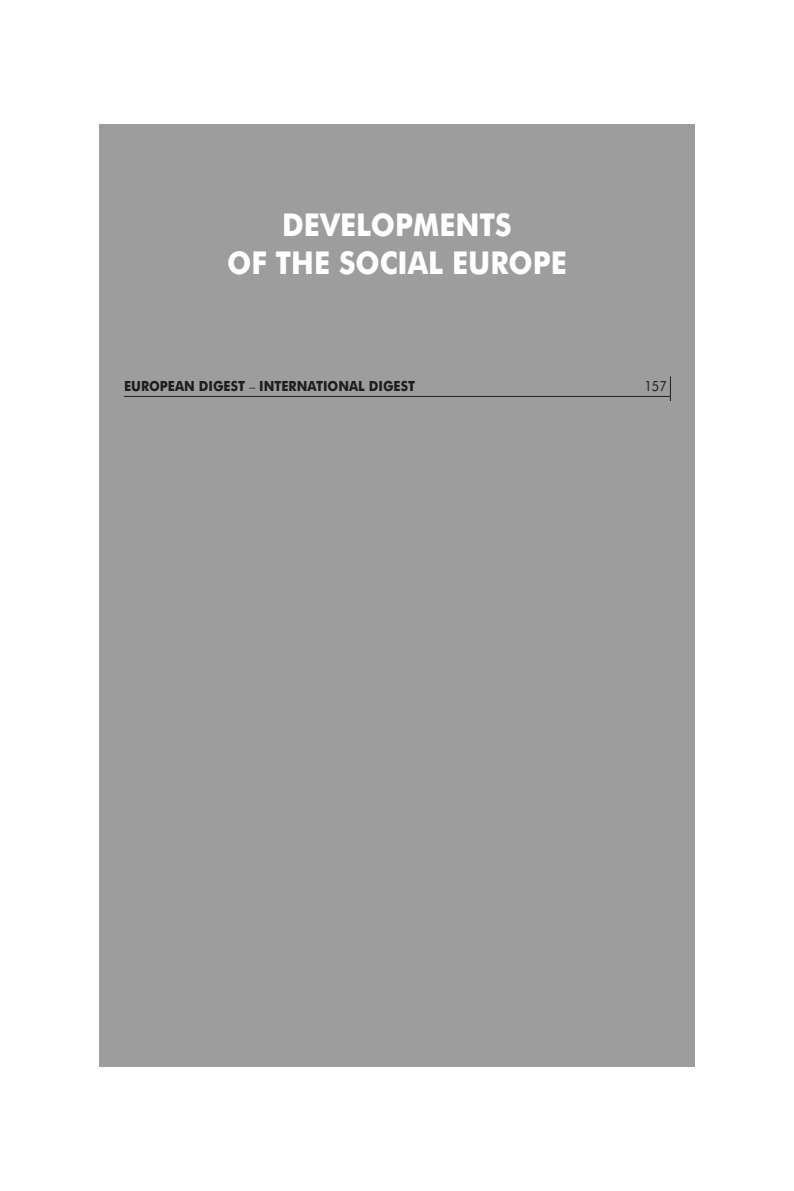
<style>
.page{position:relative;width:794px;height:1191px;background:#fff}
.page>*{position:absolute;margin:0;border:0;box-sizing:border-box;transform-origin:0 0}
.t1{font:700 31.5px/37.8px "Futura BT";color:#fff;text-align:center;scale:.9 1}
.t2{font:700 14px "Futura BT";color:#1d1d1b;scale:.9 1}
.t3{font:14px "Futura BT";color:#1d1d1b;scale:.9 1}
.s1{font-family:"Adobe Garamond Pro";font-weight:400}
</style>
<div class="page">
<div style="left:99px;top:124px;width:595px;height:943px;background:#9d9d9d"></div>
<svg style="left:670px;top:376px;width:1px;height:25px"></svg>
<hr style="left:124px;top:396px;width:546px;height:1px;background:#1d1d1b">
<h1 class="t1" style="left:227px;top:205px;width:379px">DEVELOPMENTS<br>OF THE SOCIAL EUROPE</h1>
<p class="t2" style="left:124px;top:377px;width:325px">EUROPEAN DIGEST <span class="s1">–</span> INTERNATIONAL DIGEST</p>
<p class="t3" style="left:644px;top:377px;width:26px">157</p>
</div>
